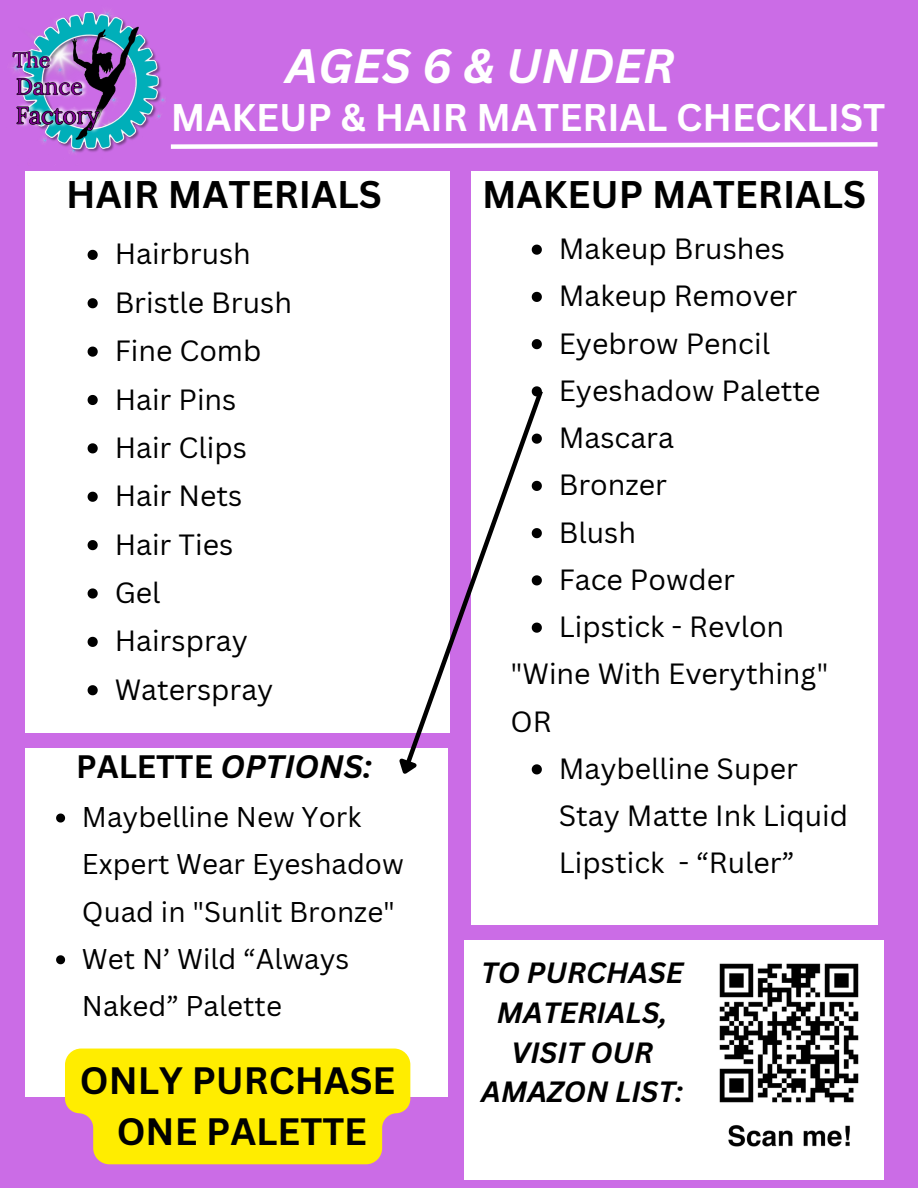
<style>
.page{position:relative;width:918px;height:1188px;background:#cb6ce6}
.page>*{position:absolute;margin:0;border:0;box-sizing:border-box;transform-origin:0 0}
.t1{font:italic 700 47.1px "Canva Sans";color:#fff}
.t2{font:700 37.5px "Canva Sans";color:#fff}
.t3{font:700 37.5px "Canva Sans";color:#000}
.t4{font:700 37.05px/51px "Canva Sans";color:#000;text-align:center}
.t5{font:italic 700 31.65px "Canva Sans";color:#000}
.t6{font:28.5px/47.2px "Canva Sans";color:#000}
.t7{font:italic 700 28.5px/39.6px "Canva Sans";color:#000;text-align:center}
.t8{font:27.75px/47.2px "Canva Sans";color:#000}
.s1{font-style:normal}
</style>
<div class="page">
<div style="left:26px;top:171px;width:424px;height:562px;background:#fff"></div>
<img style="left:11px;top:10px;width:155px;height:144px">
<svg style="left:170px;top:142px;width:708px;height:7px"></svg>
<svg style="left:88px;top:250px;width:10px;height:10px"></svg>
<svg style="left:88px;top:298px;width:10px;height:10px"></svg>
<svg style="left:88px;top:347px;width:10px;height:10px"></svg>
<svg style="left:88px;top:395px;width:10px;height:10px"></svg>
<svg style="left:88px;top:443px;width:10px;height:10px"></svg>
<svg style="left:88px;top:492px;width:10px;height:10px"></svg>
<svg style="left:88px;top:540px;width:10px;height:10px"></svg>
<svg style="left:88px;top:588px;width:10px;height:11px"></svg>
<svg style="left:88px;top:637px;width:10px;height:10px"></svg>
<svg style="left:88px;top:685px;width:10px;height:10px"></svg>
<div style="left:471px;top:171px;width:407px;height:754px;background:#fff"></div>
<svg style="left:532px;top:245px;width:10px;height:10px"></svg>
<svg style="left:532px;top:292px;width:10px;height:10px"></svg>
<svg style="left:532px;top:339px;width:10px;height:10px"></svg>
<svg style="left:532px;top:768px;width:10px;height:6px"></svg>
<div style="left:26px;top:748px;width:422px;height:348px;background:#fff"></div>
<svg style="left:409px;top:386px;width:134px;height:382px"></svg>
<svg style="left:399px;top:752px;width:23px;height:22px"></svg>
<div style="left:465px;top:940px;width:419px;height:239px;background:#fff"></div>
<img style="left:719px;top:963px;width:140px;height:140px">
<img style="left:634px;top:1125px;width:250px;height:55px">
<svg style="left:56px;top:814px;width:9px;height:9px"></svg>
<svg style="left:56px;top:955px;width:9px;height:9px"></svg>
<svg style="left:65px;top:1049px;width:345px;height:115px;background:#fbe311"></svg>
<p class="t1" style="left:285px;top:32px;width:391px">AGES 6 &amp; UNDER</p>
<p class="t2" style="left:171px;top:91px;width:716px">MAKEUP &amp; HAIR MATERIAL CHECKLIST</p>
<p class="t3" style="left:66px;top:168px;width:317px">HAIR MATERIALS</p>
<h3 class="t3" style="left:482px;top:168px;width:385px">MAKEUP MATERIALS</h3>
<h1 class="t6" style="left:115px;top:230px;width:138px">Hairbrush</h1>
<h2 class="t6" style="left:115px;top:278px;width:179px">Bristle Brush</h2>
<h2 class="t6" style="left:115px;top:327px;width:148px">Fine Comb</h2>
<h2 class="t6" style="left:115px;top:375px;width:123px">Hair Pins</h2>
<p class="t6" style="left:115px;top:423px;width:134px">Hair Clips</p>
<p class="t6" style="left:115px;top:472px;width:129px">Hair Nets</p>
<p class="t6" style="left:115px;top:520px;width:120px">Hair Ties</p>
<p class="t6" style="left:115px;top:568px;width:47px">Gel</p>
<p class="t6" style="left:115px;top:617px;width:135px">Hairspray</p>
<p class="t6" style="left:115px;top:665px;width:160px">Waterspray</p>
<p class="t5" style="left:76px;top:744px;width:297px"><span class="s1">PALETTE</span> OPTIONS:</p>
<p class="t8" style="left:82px;top:793px;width:323px">Maybelline New York<br>Expert Wear Eyeshadow<br>Quad in "Sunlit Bronze"</p>
<h3 class="t8" style="left:82px;top:934px;width:269px">Wet N’ Wild “Always<br>Naked” Palette</h3>
<p class="t4" style="left:80px;top:1054px;width:317px">ONLY PURCHASE<br>ONE PALETTE</p>
<p class="t6" style="left:559px;top:225px;width:228px">Makeup Brushes</p>
<p class="t6" style="left:559px;top:272px;width:240px">Makeup Remover</p>
<p class="t6" style="left:559px;top:319px;width:213px">Eyebrow Pencil</p>
<h4 class="t6" style="left:559px;top:366px;width:263px">Eyeshadow Palette</h4>
<p class="t6" style="left:559px;top:414px;width:117px">Mascara</p>
<p class="t6" style="left:559px;top:461px;width:110px">Bronzer</p>
<p class="t6" style="left:559px;top:508px;width:79px">Blush</p>
<p class="t6" style="left:559px;top:555px;width:178px">Face Powder</p>
<p class="t6" style="left:559px;top:603px;width:227px">Lipstick - Revlon</p>
<p class="t6" style="left:510px;top:650px;width:320px">"Wine With Everything"<br>OR</p>
<p class="t6" style="left:559px;top:744px;width:291px">Maybelline Super<br>Stay Matte Ink Liquid<br>Lipstick - “Ruler”</p>
<h2 class="t7" style="left:481px;top:953px;width:204px">TO PURCHASE<br>MATERIALS,<br>VISIT OUR<br>AMAZON LIST:</h2>
</div>
